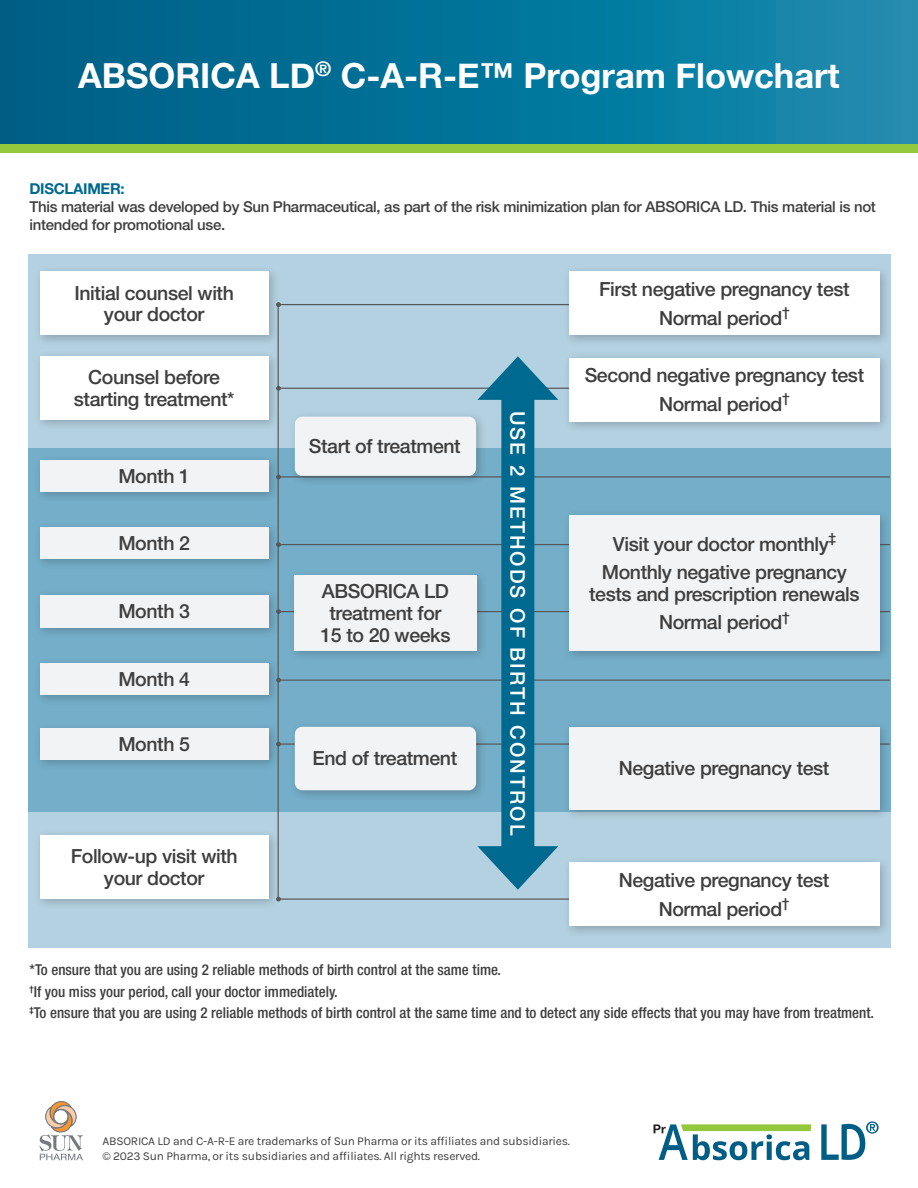
<style>
.page{position:relative;width:918px;height:1188px;background:#fff}
.page>*{position:absolute;margin:0;border:0;box-sizing:border-box;transform-origin:0 0}
.t1{font:700 34.5px "Helvetica Neue";color:#fff}
.CTA{font:500 20.25px "Helvetica Neue LT Std";letter-spacing:.1em;color:#fff}
.Body{font:500 19.5px/21.8px "Helvetica Neue LT Std";letter-spacing:-.02em;color:#3e3e3f;text-align:center}
.Footnote{font:500 condensed 15px "Helvetica Neue LT Std";color:#3e3e3f}
.Body-2{font:500 15px/18px "Helvetica Neue LT Std";letter-spacing:-.02em;color:#3e3e3f}
.Endmatter{font:12px "Karla";letter-spacing:-.02em;color:#3e3e3f}
.s1{font-weight:700;color:#00698f}
</style>
<div class="page">
<svg style="left:0;top:0;width:918px;height:144px;background:#067499"></svg>
<div style="left:0;top:144px;width:918px;height:9px;background:#94c83c"></div>
<div style="left:28px;top:254px;width:862px;height:693px;background:#b3d1e1"></div>
<div style="left:28px;top:448px;width:862px;height:364px;background:#74aec9"></div>
<div style="left:34px;top:266px;width:245px;height:80px;background:#231f20;opacity:.25"></div>
<div style="left:40px;top:272px;width:228px;height:63px;background:#fff"></div>
<div style="left:34px;top:351px;width:245px;height:80px;background:#231f20;opacity:.25"></div>
<div style="left:40px;top:356px;width:228px;height:64px;background:#fff"></div>
<div style="left:34px;top:829px;width:245px;height:81px;background:#231f20;opacity:.25"></div>
<div style="left:40px;top:835px;width:228px;height:64px;background:#fff"></div>
<div style="left:34px;top:455px;width:245px;height:48px;background:#231f20;opacity:.25"></div>
<div style="left:40px;top:461px;width:228px;height:31px;background:#f2f3f4"></div>
<div style="left:34px;top:522px;width:245px;height:49px;background:#231f20;opacity:.25"></div>
<div style="left:40px;top:528px;width:228px;height:31px;background:#f2f3f4"></div>
<div style="left:34px;top:589px;width:245px;height:50px;background:#231f20;opacity:.25"></div>
<div style="left:40px;top:595px;width:228px;height:33px;background:#f2f3f4"></div>
<div style="left:34px;top:658px;width:245px;height:48px;background:#231f20;opacity:.25"></div>
<div style="left:40px;top:663px;width:228px;height:32px;background:#f2f3f4"></div>
<div style="left:34px;top:722px;width:245px;height:49px;background:#231f20;opacity:.25"></div>
<div style="left:40px;top:728px;width:228px;height:32px;background:#f2f3f4"></div>
<hr style="left:278px;top:304px;width:509px;height:1px;background:#57585a">
<svg style="left:276px;top:302px;width:5px;height:5px"></svg>
<hr style="left:278px;top:388px;width:509px;height:1px;background:#57585a">
<svg style="left:276px;top:386px;width:5px;height:5px"></svg>
<hr style="left:278px;top:476px;width:612px;height:2px;background:#57585a">
<svg style="left:276px;top:474px;width:5px;height:5px"></svg>
<hr style="left:278px;top:544px;width:612px;height:1px;background:#57585a">
<svg style="left:276px;top:542px;width:5px;height:5px"></svg>
<hr style="left:278px;top:611px;width:612px;height:1px;background:#57585a">
<svg style="left:276px;top:609px;width:5px;height:5px"></svg>
<hr style="left:279px;top:680px;width:611px;height:1px;background:#57585a">
<svg style="left:276px;top:678px;width:5px;height:5px"></svg>
<hr style="left:278px;top:743px;width:612px;height:2px;background:#57585a">
<svg style="left:276px;top:742px;width:5px;height:4px"></svg>
<hr style="left:278px;top:898px;width:481px;height:2px;background:#57585a">
<svg style="left:276px;top:897px;width:5px;height:5px"></svg>
<hr style="left:278px;top:305px;width:1px;height:592px;background:#57585a">
<div style="left:289px;top:411px;width:199px;height:76px;background:#231f20;opacity:.25"></div>
<div style="left:295px;top:417px;width:181px;height:59px;background:#f2f3f4;border-radius:7px"></div>
<div style="left:289px;top:721px;width:199px;height:80px;background:#231f20;opacity:.25"></div>
<div style="left:295px;top:727px;width:181px;height:63px;background:#f2f3f4;border-radius:7px"></div>
<div style="left:288px;top:570px;width:200px;height:92px;background:#231f20;opacity:.25"></div>
<div style="left:294px;top:576px;width:183px;height:75px;background:#f2f3f4"></div>
<div style="left:501px;top:385px;width:33px;height:476px;background:#00698f"></div>
<svg style="left:477px;top:846px;width:81px;height:44px"></svg>
<svg style="left:477px;top:356px;width:81px;height:44px"></svg>
<div style="left:563px;top:266px;width:328px;height:80px;background:#231f20;opacity:.25"></div>
<div style="left:569px;top:272px;width:310px;height:63px;background:#fff"></div>
<div style="left:563px;top:352px;width:328px;height:81px;background:#231f20;opacity:.25"></div>
<div style="left:569px;top:358px;width:310px;height:63px;background:#fff"></div>
<div style="left:563px;top:857px;width:328px;height:80px;background:#231f20;opacity:.25"></div>
<div style="left:569px;top:863px;width:310px;height:63px;background:#fff"></div>
<div style="left:563px;top:510px;width:328px;height:152px;background:#231f20;opacity:.25"></div>
<div style="left:569px;top:515px;width:310px;height:136px;background:#f2f3f4"></div>
<div style="left:563px;top:721px;width:328px;height:99px;background:#231f20;opacity:.25"></div>
<div style="left:569px;top:727px;width:310px;height:82px;background:#f2f3f4"></div>
<svg style="left:654px;top:1124px;width:157px;height:36px"></svg>
<svg style="left:821px;top:1121px;width:58px;height:39px"></svg>
<svg style="left:39px;top:1101px;width:44px;height:59px"></svg>
<h1 class="t1" style="left:78px;top:48px;width:763px">ABSORICA LD<sup>®</sup> C-A-R-E™ Program Flowchart</h1>
<p class="Body-2" style="left:29px;top:180px;width:848px"><span class="s1">DISCLAIMER:<br></span>This material was developed by Sun Pharmaceutical, as part of the risk minimization plan for ABSORICA LD. This material is not intended for promotional use.</p>
<p class="Body" style="left:74px;top:282px;width:161px">Initial counsel with your doctor</p>
<p class="Body" style="left:74px;top:366px;width:162px">Counsel before starting treatment*</p>
<p class="Body" style="left:118px;top:465px;width:73px">Month 1</p>
<p class="Body" style="left:118px;top:532px;width:73px">Month 2</p>
<p class="Body" style="left:118px;top:600px;width:73px">Month 3</p>
<p class="Body" style="left:118px;top:668px;width:73px">Month 4</p>
<p class="Body" style="left:118px;top:733px;width:73px">Month 5</p>
<p class="Body" style="left:71px;top:845px;width:169px">Follow-up visit with your doctor</p>
<p class="Body" style="left:309px;top:435px;width:153px">Start of treatment</p>
<p class="Body" style="left:320px;top:580px;width:132px">ABSORICA LD treatment for<br>15 to 20 weeks</p>
<p class="Body" style="left:312px;top:747px;width:146px">End of treatment</p>
<p class="CTA" style="left:530px;top:411px;width:426px;rotate:90deg">USE 2 METHODS OF BIRTH CONTROL</p>
<p class="Body" style="left:599px;top:278px;width:252px">First negative pregnancy test</p>
<p class="Body" style="left:659px;top:307px;width:132px">Normal period<sup>†</sup></p>
<p class="Body" style="left:585px;top:364px;width:281px">Second negative pregnancy test</p>
<p class="Body" style="left:659px;top:393px;width:132px">Normal period<sup>†</sup></p>
<p class="Body" style="left:613px;top:533px;width:225px">Visit your doctor monthly<sup>‡</sup></p>
<p class="Body" style="left:589px;top:561px;width:272px">Monthly negative pregnancy tests and prescription renewals</p>
<p class="Body" style="left:659px;top:611px;width:132px">Normal period<sup>†</sup></p>
<p class="Body" style="left:619px;top:757px;width:212px">Negative pregnancy test</p>
<p class="Body" style="left:619px;top:869px;width:212px">Negative pregnancy test</p>
<p class="Body" style="left:659px;top:898px;width:132px">Normal period<sup>†</sup></p>
<p class="Footnote" style="left:29px;top:961px;width:473px">*To ensure that you are using 2 reliable methods of birth control at the same time.</p>
<p class="Footnote" style="left:29px;top:982px;width:310px"><sup>†</sup>If you miss your period, call your doctor immediately.</p>
<p class="Footnote" style="left:29px;top:1004px;width:846px"><sup>‡</sup>To ensure that you are using 2 reliable methods of birth control at the same time and to detect any side effects that you may have from treatment.</p>
<p class="Endmatter" style="left:103px;top:1134px;width:469px">ABSORICA LD and C-A-R-E are trademarks of Sun Pharma or its affiliates and subsidiaries.</p>
<p class="Endmatter" style="left:103px;top:1149px;width:379px">© 2023 Sun Pharma, or its subsidiaries and affiliates. All rights reserved.</p>
</div>
